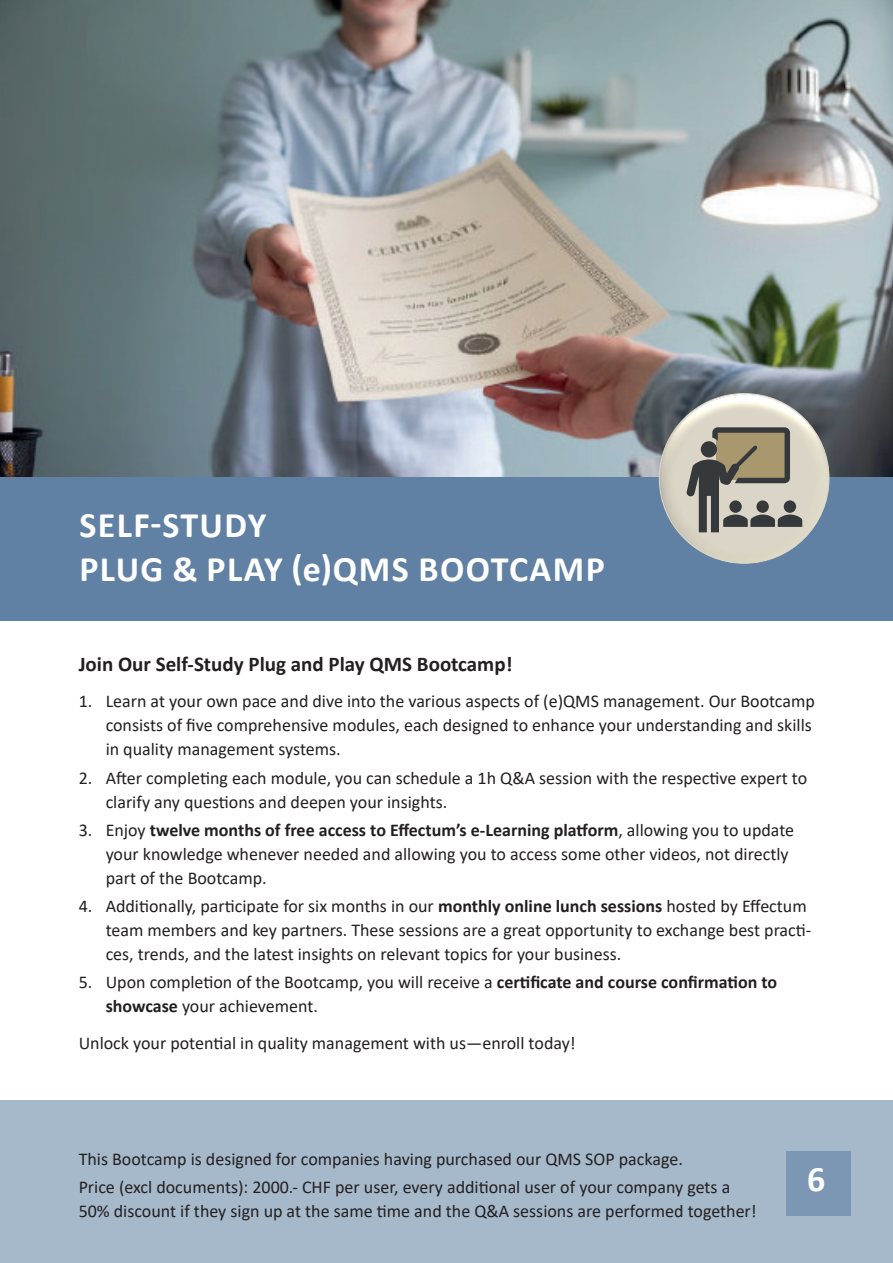
<style>
.page{position:relative;width:893px;height:1263px;background:#fff}
.page>*{position:absolute;margin:0;border:0;box-sizing:border-box;transform-origin:0 0}
.t1{font:700 36px/43.2px "Calibri";letter-spacing:.04em;color:#fff}
.t2{font:700 21px "Calibri";color:#231f20}
.t3{font:18px/24px "Calibri";color:#231f20}
.s1{font-weight:700}
</style>
<div class="page">
<div style="left:0;top:1100px;width:893px;height:163px;background:#a5b9ca"></div>
<div style="left:0;top:476px;width:893px;height:145px;background:#6081a4"></div>
<img style="left:0;top:0;width:893px;height:476px">
<div style="left:786px;top:1151px;width:64px;height:65px;background:#7b97b3"></div>
<img style="left:659px;top:394px;width:170px;height:169px;border-radius:84px">
<svg style="left:687px;top:427px;width:115px;height:105px;background:#948f80"></svg>
<h1 class="t1" style="left:79px;top:503px;width:527px">SELF-STUDY<br>PLUG &amp; PLAY (e)QMS BOOTCAMP</h1>
<p class="t2" style="left:79px;top:649px;width:435px">Join Our Self-Study Plug and Play QMS Bootcamp!</p>
<p class="t3" style="left:106px;top:689px;width:711px;text-indent:-27px">1. Learn at your own pace and dive into the various aspects of (e)QMS management. Our Bootcamp consists of five comprehensive modules, each designed to enhance your understanding and skills in quality management systems.</p>
<p class="t3" style="left:106px;top:765px;width:703px;text-indent:-27px">2. After completing each module, you can schedule a 1h Q&amp;A session with the respective expert to clarify any questions and deepen your insights.</p>
<p class="t3" style="left:106px;top:817px;width:690px;text-indent:-27px">3. Enjoy <span class="s1">twelve months of free access to Effectum’s e-Learning platform</span>, allowing you to update your knowledge whenever needed and allowing you to access some other videos, not directly part of the Bootcamp.</p>
<p class="t3" style="left:106px;top:894px;width:707px;text-indent:-27px">4. Additionally, participate for six months in our <span class="s1">monthly online lunch sessions</span> hosted by Effectum team members and key partners. These sessions are a great opportunity to exchange best practi&shy;ces, trends, and the latest insights on relevant topics for your business.</p>
<p class="t3" style="left:106px;top:970px;width:673px;text-indent:-27px">5. Upon completion of the Bootcamp, you will receive a <span class="s1">certificate and course confirmation to showcase</span> your achievement.</p>
<p class="t3" style="left:79px;top:1031px;width:499px">Unlock your potential in quality management with us—enroll today!</p>
<p class="t3" style="left:79px;top:1144px;width:653px;line-height:28.2px">This Bootcamp is designed for companies having purchased our QMS SOP package.<br>Price (excl documents): 2000.- CHF per user, every additional user of your company gets a</p>
<p class="t3" style="left:79px;top:1199px;width:680px">50% discount if they sign up at the same time and the Q&amp;A sessions are performed together!</p>
<h1 class="t1" style="left:807px;top:1157px;width:20px">6</h1>
</div>
